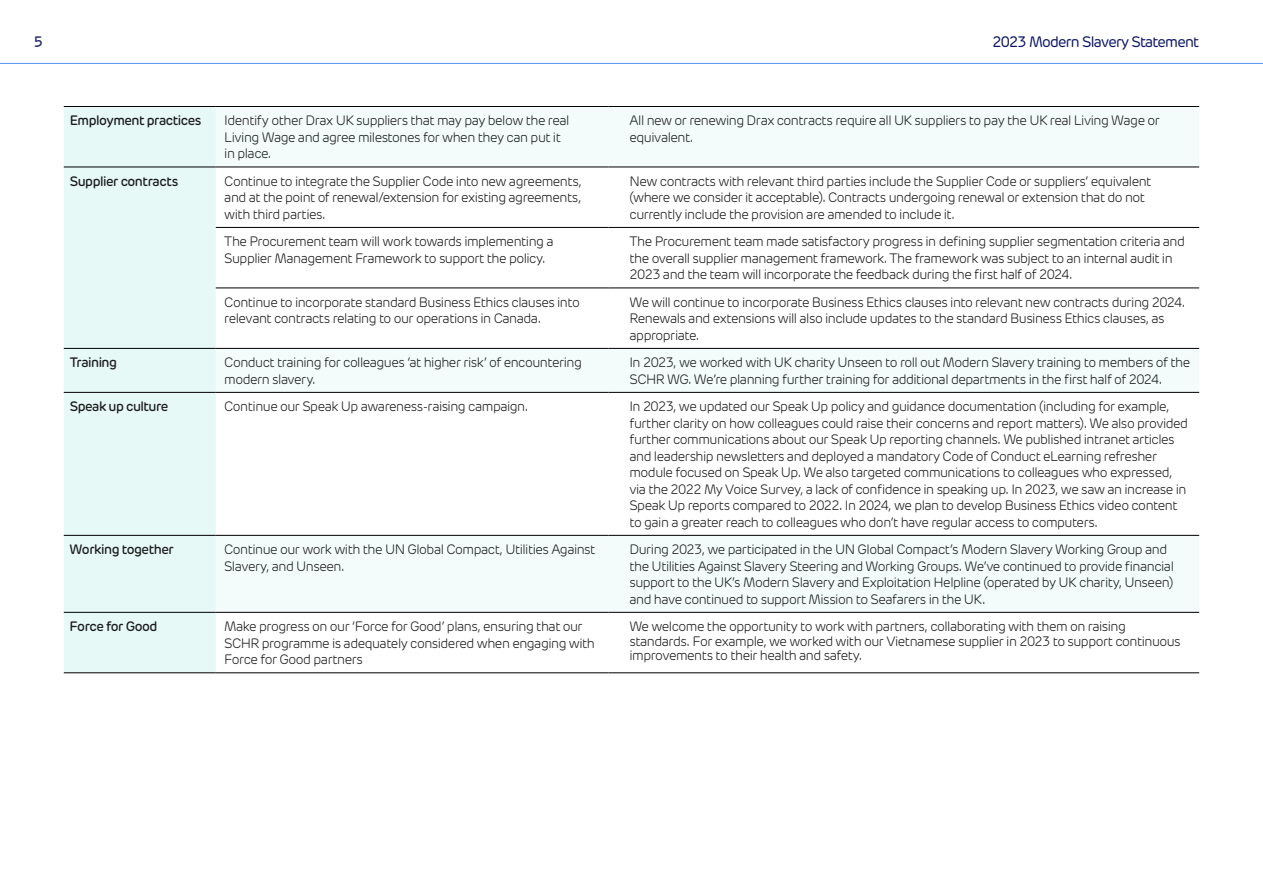
<style>
.page{position:relative;width:1263px;height:893px;background:#fff}
.page>*{position:absolute;margin:0;border:0;box-sizing:border-box;transform-origin:0 0}
.t1{font:15px "New Rubrik";letter-spacing:-.05em;color:#0a1464}
.t2{font:500 15px "New Rubrik";color:#222c74}
.t3{font:300 13.5px/16.5px "New Rubrik";letter-spacing:-.035em;color:#1a1a1a}
.t4{font:500 13.5px "New Rubrik";letter-spacing:-.035em;color:#1a1a1a}
</style>
<div class="page">
<hr style="left:0;top:63px;width:1263px;height:1px;background:#5591f5">
<div style="left:64px;top:107px;width:152px;height:565px;background:#e6f9f7"></div>
<svg style="left:216px;top:107px;width:983px;height:505px"></svg>
<hr style="left:64px;top:106px;width:152px;height:1px;background:#000">
<hr style="left:64px;top:167px;width:152px;height:1px;background:#000">
<hr style="left:64px;top:348px;width:152px;height:1px;background:#000">
<hr style="left:64px;top:392px;width:152px;height:1px;background:#000">
<hr style="left:64px;top:535px;width:152px;height:1px;background:#000">
<hr style="left:64px;top:612px;width:152px;height:1px;background:#000">
<hr style="left:64px;top:672px;width:152px;height:1px;background:#000">
<hr style="left:216px;top:106px;width:392px;height:1px;background:#000">
<hr style="left:608px;top:106px;width:591px;height:1px;background:#000">
<hr style="left:216px;top:167px;width:392px;height:1px;background:#000">
<hr style="left:608px;top:167px;width:591px;height:1px;background:#000">
<hr style="left:216px;top:227px;width:392px;height:1px;background:#000">
<hr style="left:608px;top:227px;width:591px;height:1px;background:#000">
<hr style="left:216px;top:288px;width:392px;height:1px;background:#000">
<hr style="left:608px;top:288px;width:591px;height:1px;background:#000">
<hr style="left:216px;top:348px;width:392px;height:1px;background:#000">
<hr style="left:608px;top:348px;width:591px;height:1px;background:#000">
<hr style="left:216px;top:392px;width:392px;height:1px;background:#000">
<hr style="left:608px;top:392px;width:591px;height:1px;background:#000">
<hr style="left:216px;top:535px;width:392px;height:1px;background:#000">
<hr style="left:608px;top:535px;width:591px;height:1px;background:#000">
<hr style="left:216px;top:612px;width:392px;height:1px;background:#000">
<hr style="left:608px;top:612px;width:591px;height:1px;background:#000">
<hr style="left:216px;top:672px;width:392px;height:1px;background:#000">
<hr style="left:608px;top:672px;width:591px;height:1px;background:#000">
<p class="t2" style="left:34px;top:32px;width:11px">5</p>
<p class="t1" style="left:992px;top:32px;width:208px">2023 Modern Slavery Statement</p>
<p class="t4" style="left:70px;top:112px;width:133px">Employment practices</p>
<p class="t3" style="left:224px;top:112px;width:347px">Identify other Drax UK suppliers that may pay below the real<br>Living Wage and agree milestones for when they can put it in place.</p>
<p class="t3" style="left:629px;top:112px;width:532px">All new or renewing Drax contracts require all UK suppliers to pay the UK real Living Wage or equivalent.</p>
<p class="t4" style="left:70px;top:173px;width:110px">Supplier contracts</p>
<p class="t3" style="left:224px;top:173px;width:359px;text-align:justify">Continue to integrate the Supplier Code into new agreements, and at the point of renewal/extension for existing agreements, with third parties.</p>
<p class="t3" style="left:629px;top:173px;width:523px">New contracts with relevant third parties include the Supplier Code or suppliers’ equivalent (where we consider it acceptable). Contracts undergoing renewal or extension that do not currently include the provision are amended to include it.</p>
<p class="t3" style="left:224px;top:233px;width:331px">The Procurement team will work towards implementing a<br>Supplier Management Framework to support the policy.</p>
<p class="t3" style="left:629px;top:233px;width:557px">The Procurement team made satisfactory progress in defining supplier segmentation criteria and the overall supplier management framework. The framework was subject to an internal audit in<br>2023 and the team will incorporate the feedback during the first half of 2024.</p>
<p class="t3" style="left:224px;top:294px;width:357px">Continue to incorporate standard Business Ethics clauses into relevant contracts relating to our operations in Canada.</p>
<p class="t3" style="left:629px;top:294px;width:554px">We will continue to incorporate Business Ethics clauses into relevant new contracts during 2024.<br>Renewals and extensions will also include updates to the standard Business Ethics clauses, as appropriate.</p>
<p class="t4" style="left:70px;top:354px;width:49px">Training</p>
<p class="t3" style="left:224px;top:354px;width:359px">Conduct training for colleagues ‘at higher risk’ of encountering modern slavery.</p>
<p class="t3" style="left:629px;top:354px;width:562px">In 2023, we worked with UK charity Unseen to roll out Modern Slavery training to members of the<br>SCHR WG. We’re planning further training for additional departments in the first half of 2024.</p>
<p class="t4" style="left:70px;top:398px;width:100px">Speak up culture</p>
<p class="t3" style="left:224px;top:398px;width:303px">Continue our Speak Up awareness-raising campaign.</p>
<p class="t3" style="left:629px;top:398px;width:560px">In 2023, we updated our Speak Up policy and guidance documentation (including for example, further clarity on how colleagues could raise their concerns and report matters). We also provided further communications about our Speak Up reporting channels. We published intranet articles and leadership newsletters and deployed a mandatory Code of Conduct eLearning refresher module focused on Speak Up. We also targeted communications to colleagues who expressed, via the 2022 My Voice Survey, a lack of confidence in speaking up. In 2023, we saw an increase in Speak Up reports compared to 2022. In 2024, we plan to develop Business Ethics video content to gain a greater reach to colleagues who don’t have regular access to computers.</p>
<p class="t4" style="left:70px;top:541px;width:106px">Working together</p>
<p class="t3" style="left:224px;top:541px;width:373px">Continue our work with the UN Global Compact, Utilities Against<br>Slavery, and Unseen.</p>
<p class="t3" style="left:629px;top:541px;width:546px">During 2023, we participated in the UN Global Compact’s Modern Slavery Working Group and the Utilities Against Slavery Steering and Working Groups. We’ve continued to provide financial support to the UK’s Modern Slavery and Exploitation Helpline (operated by UK charity, Unseen) and have continued to support Mission to Seafarers in the UK.</p>
<p class="t4" style="left:70px;top:618px;width:89px">Force for Good</p>
<p class="t3" style="left:224px;top:618px;width:372px">Make progress on our ‘Force for Good’ plans, ensuring that our<br>SCHR programme is adequately considered when engaging with<br>Force for Good partners</p>
<p class="t3" style="left:629px;top:619px;width:553px;line-height:14.4px">We welcome the opportunity to work with partners, collaborating with them on raising standards. For example, we worked with our Vietnamese supplier in 2023 to support continuous improvements to their health and safety.</p>
</div>
